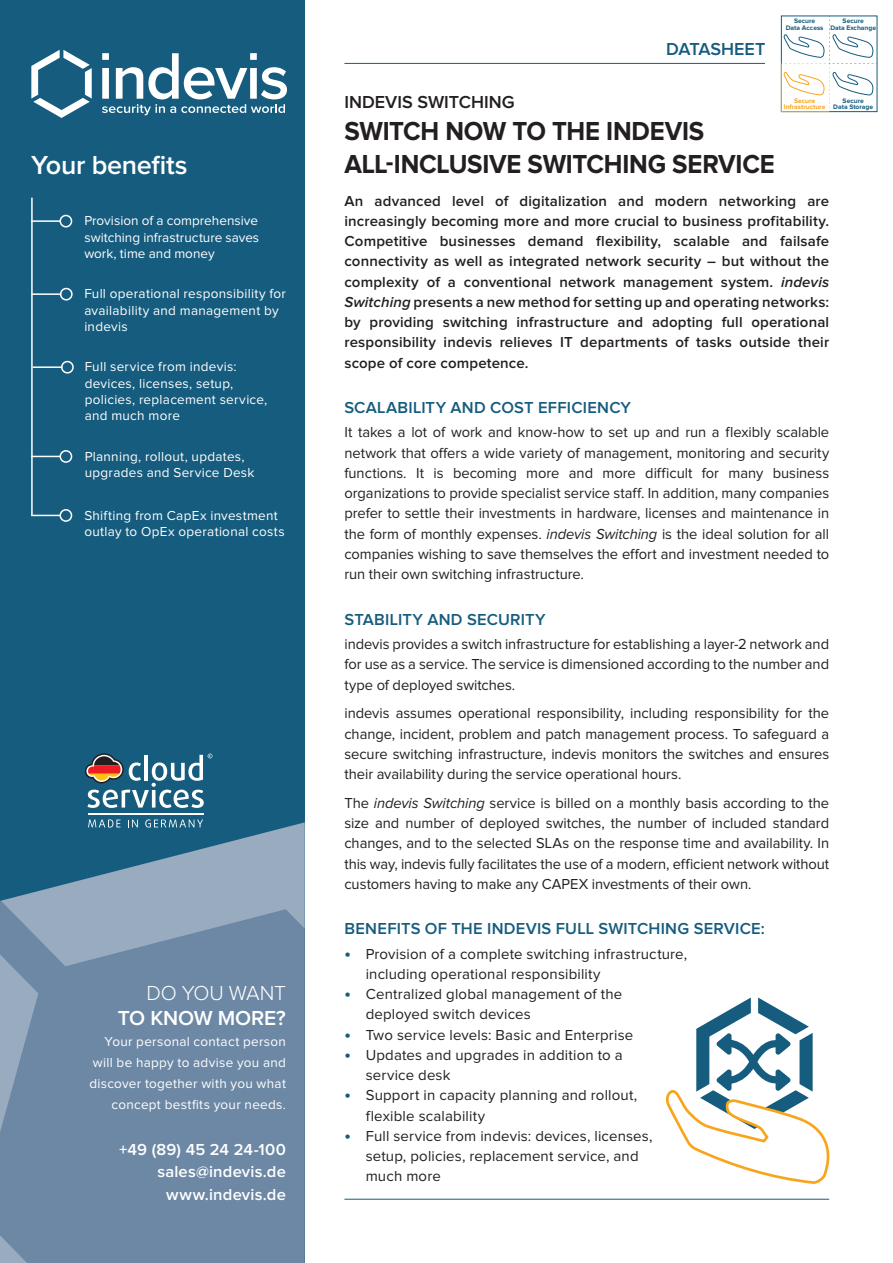
<style>
.page{position:relative;width:893px;height:1263px;background:#fff}
.page>*{position:absolute;margin:0;border:0;box-sizing:border-box;transform-origin:0 0}
.t1{font:700 27px/32.4px "Proxima Nova";letter-spacing:-.01em;color:#231f20;scale:.95 1}
.t2{font:600 27px "Proxima Nova";letter-spacing:-.015em;color:#fff}
.t3{font:600 21px "Proxima Nova";letter-spacing:-.005em;color:#fff}
.t4{font:300 21px "Proxima Nova";letter-spacing:-.01em;color:#fff}
.t5{font:600 18px "Proxima Nova";color:#231f20}
.t6{font:600 18px "Proxima Nova";letter-spacing:-.005em;color:#165c7e}
.Blaue_Subs{font:600 16.5px "Proxima Nova";letter-spacing:.015em;color:#165c7e}
.t7{font:600 16.5px/22.5px "Proxima Nova";letter-spacing:.015em;color:#fff;text-align:right}
.Fließtext{font:15px/20.2px "Proxima Nova";letter-spacing:.01em;color:#231f20}
.Fließtext-2{font:600 15px/20.2px "Proxima Nova";letter-spacing:.01em;color:#231f20;text-align:justify}
.t8{font:13.5px/16.2px "Proxima Nova";letter-spacing:.02em;color:#fff}
.t9{font:700 6.75px/6.8px "Proxima Nova";color:#165c7e;text-align:center}
.t10{font:700 6.75px/6.8px "Proxima Nova";color:#f9a51b;text-align:center}
.s1{font-style:italic}
.s2{font-weight:700;font-size:18px;color:#165c7e}
</style>
<div class="page">
<div style="left:0;top:0;width:305px;height:1263px;background:#165c7e"></div>
<svg style="left:0;top:822px;width:305px;height:441px;background:#6d8ba6"></svg>
<hr style="left:344px;top:63px;width:485px;height:1px;background:#165c7e">
<hr style="left:344px;top:1199px;width:485px;height:1px;background:#165c7e">
<svg style="left:31px;top:50px;width:61px;height:68px"></svg>
<svg style="left:102px;top:53px;width:185px;height:62px"></svg>
<hr style="left:31px;top:220px;width:30px;height:2px;background:#fff">
<div style="left:60px;top:215px;width:12px;height:12px;border:2px solid #fff;border-radius:50%"></div>
<hr style="left:32px;top:293px;width:29px;height:2px;background:#fff">
<div style="left:60px;top:288px;width:13px;height:13px;border:2px solid #fff;border-radius:50%"></div>
<hr style="left:31px;top:456px;width:30px;height:1px;background:#fff">
<div style="left:60px;top:450px;width:12px;height:13px;border:2px solid #fff;border-radius:50%"></div>
<hr style="left:31px;top:515px;width:30px;height:1px;background:#fff">
<div style="left:60px;top:509px;width:12px;height:13px;border:2px solid #fff;border-radius:50%"></div>
<hr style="left:31px;top:198px;width:2px;height:317px;background:#fff">
<hr style="left:33px;top:366px;width:29px;height:2px;background:#fff">
<div style="left:61px;top:361px;width:13px;height:13px;border:2px solid #fff;border-radius:50%"></div>
<svg style="left:665px;top:997px;width:165px;height:186px"></svg>
<div style="left:765px;top:0;width:128px;height:128px;background:#fff"></div>
<svg style="left:780px;top:16px;width:97px;height:97px"></svg>
<svg style="left:88px;top:819px;width:33px;height:8px"></svg>
<svg style="left:128px;top:819px;width:10px;height:8px"></svg>
<svg style="left:145px;top:819px;width:58px;height:8px"></svg>
<hr style="left:88px;top:813px;width:115px;height:2px;background:#fff">
<svg style="left:85px;top:753px;width:127px;height:55px"></svg>
<p class="t2" style="left:31px;top:150px;width:158px">Your benefits</p>
<p class="t8" style="left:84px;top:213px;width:176px;text-align:justify">Provision of a comprehensive switching infrastructure saves work, time and money</p>
<p class="t8" style="left:84px;top:286px;width:203px">Full operational responsibility for availability and management by indevis</p>
<p class="t8" style="left:85px;top:359px;width:184px">Full service from indevis: devices, licenses, setup, policies, replacement service, and much more</p>
<p class="t8" style="left:85px;top:448px;width:171px">Planning, rollout, updates, upgrades and Service Desk</p>
<p class="t8" style="left:84px;top:507px;width:202px">Shifting from CapEx investment outlay to OpEx operational costs</p>
<h2 class="t4" style="left:146px;top:981px;width:141px">DO YOU WANT</h2>
<h2 class="t3" style="left:118px;top:1006px;width:169px">TO KNOW MORE?</h2>
<p class="t8" style="left:89px;top:1032px;width:198px;line-height:21px;text-align:right">Your personal contact person will be happy to advise you and discover together with you what concept bestfits your needs.</p>
<p class="t7" style="left:119px;top:1138px;width:168px">+49 (89) 45 24 24-100 sales@indevis.de www.indevis.de</p>
<p class="t6" style="left:666px;top:39px;width:101px">DATASHEET</p>
<p class="t9" style="left:786px;top:18px;width:39px">Secure<br>Data Access</p>
<p class="t9" style="left:830px;top:18px;width:47px">Secure<br>Data Exchange</p>
<p class="t5" style="left:344px;top:92px;width:172px">INDEVIS SWITCHING</p>
<p class="t1" style="left:344px;top:116px;width:454px">SWITCH NOW TO THE INDEVIS<br>ALL-INCLUSIVE SWITCHING SERVICE</p>
<p class="Fließtext-2" style="left:344px;top:191px;width:486px">An advanced level of digitalization and modern networking are increasingly becoming more and more crucial to business profitability.<br>Competitive businesses demand flexibility, scalable and failsafe connectivity as well as integrated network security – but without the complexity of a conventional network management system. <span class="s1">indevis Switching</span> presents a new method for setting up and operating networks: by providing switching infrastructure and adopting full operational responsibility indevis relieves IT departments of tasks outside their scope of core competence.</p>
<p class="Blaue_Subs" style="left:344px;top:398px;width:288px">SCALABILITY AND COST EFFICIENCY</p>
<p class="Fließtext" style="left:344px;top:423px;width:486px;text-align:justify">It takes a lot of work and know-how to set up and run a flexibly scalable network that offers a wide variety of management, monitoring and security functions. It is becoming more and more difficult for many business organizations to provide specialist service staff. In addition, many companies prefer to settle their investments in hardware, licenses and maintenance in the form of monthly expenses. <span class="s1">indevis Switching</span> is the ideal solution for all companies wishing to save themselves the effort and investment needed to run their own switching infrastructure.</p>
<p class="Blaue_Subs" style="left:344px;top:610px;width:203px">STABILITY AND SECURITY</p>
<p class="Fließtext" style="left:344px;top:634px;width:486px;text-align:justify">indevis provides a switch infrastructure for establishing a layer-2 network and for use as a service. The service is dimensioned according to the number and type of deployed switches.</p>
<p class="Fließtext" style="left:344px;top:703px;width:486px;text-align:justify">indevis assumes operational responsibility, including responsibility for the change, incident, problem and patch management process. To safeguard a secure switching infrastructure, indevis monitors the switches and ensures their availability during the service operational hours.</p>
<p class="Fließtext" style="left:344px;top:793px;width:486px;text-align:justify">The <span class="s1">indevis Switching</span> service is billed on a monthly basis according to the size and number of deployed switches, the number of included standard changes, and to the selected SLAs on the response time and availability. In this way, indevis fully facilitates the use of a modern, efficient network without customers having to make any CAPEX investments of their own.</p>
<p class="Blaue_Subs" style="left:344px;top:919px;width:422px">BENEFITS OF THE INDEVIS FULL SWITCHING SERVICE:</p>
<p class="Fließtext" style="left:366px;top:944px;width:323px;text-indent:-21px"><span class="s2">•</span> Provision of a complete switching infrastructure, including operational responsibility</p>
<p class="Fließtext" style="left:366px;top:984px;width:258px;text-indent:-21px"><span class="s2">•</span> Centralized global management of the deployed switch devices</p>
<p class="Fließtext" style="left:344px;top:1025px;width:290px"><span class="s2">•</span> Two service levels: Basic and Enterprise</p>
<p class="Fließtext" style="left:366px;top:1045px;width:259px;text-indent:-21px"><span class="s2">•</span> Updates and upgrades in addition to a service desk</p>
<p class="Fließtext" style="left:366px;top:1086px;width:273px;text-indent:-21px"><span class="s2">•</span> Support in capacity planning and rollout, flexible scalability</p>
<p class="Fließtext" style="left:366px;top:1126px;width:288px;text-indent:-21px"><span class="s2">•</span> Full service from indevis: devices, licenses, setup, policies, replacement service, and much more</p>
<p class="t10" style="left:784px;top:97px;width:43px">Secure<br>Infrastructure</p>
<p class="t9" style="left:833px;top:97px;width:42px">Secure<br>Data Storage</p>
</div>
